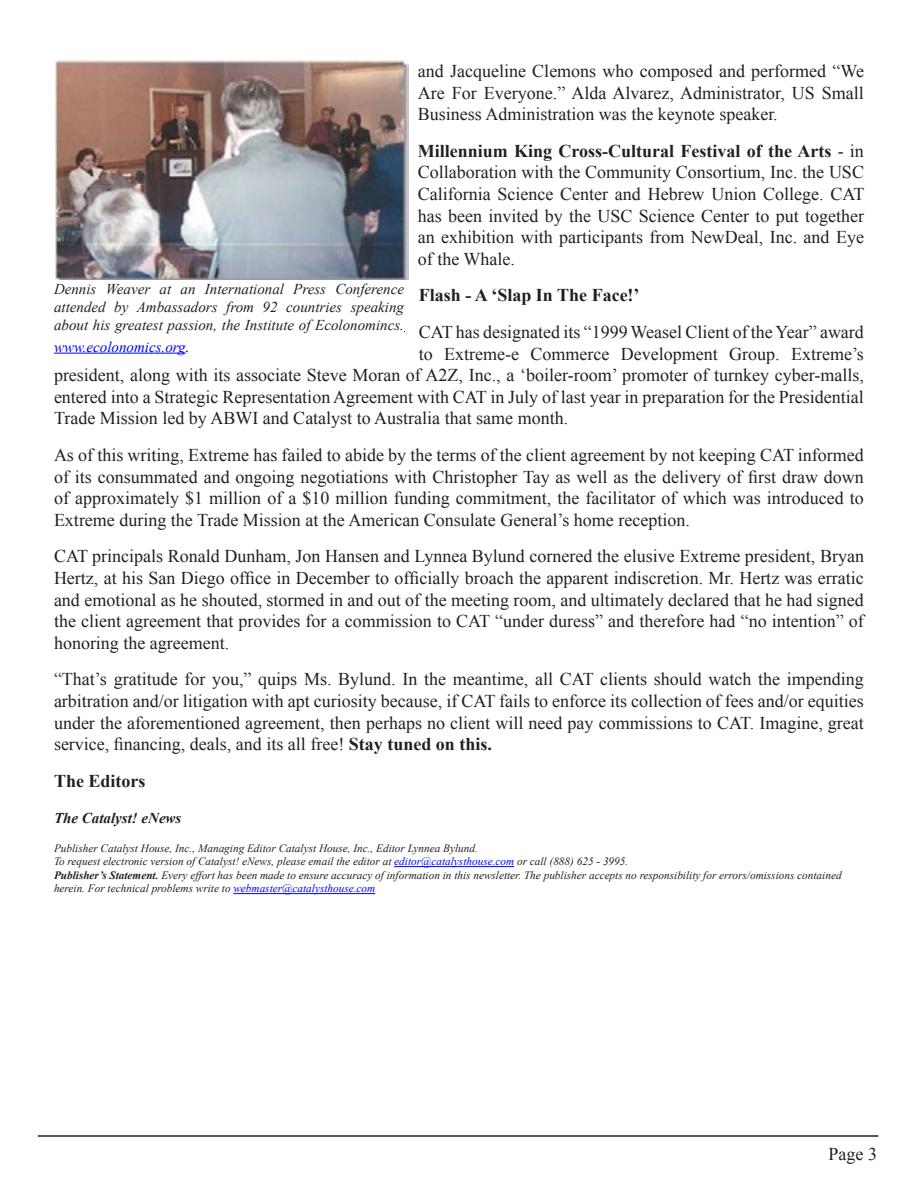
<style>
.page{position:relative;width:918px;height:1188px;background:#fff}
.page>*{position:absolute;margin:0;border:0;box-sizing:border-box;transform-origin:0 0}
.t1{font:18px/21.6px "Times New Roman";color:#231f20;text-align:justify}
.t2{font:700 18px "Times New Roman";color:#231f20}
.t3{font:italic 15px/18px "Times New Roman";color:#231f20;text-align:justify}
.t4{font:italic 15px "Times New Roman";color:#00f}
.t5{font:italic 700 15px "Times New Roman";color:#231f20}
.t6{font:italic 11.25px/13.5px "Times New Roman";color:#231f20}
.s1{font-weight:700}
.s2{color:#00f}
.s3{font-size:18px;color:#231f20}
</style>
<div class="page">
<hr style="left:38px;top:1135px;width:840px;height:2px;background:#231f20">
<hr style="left:394px;top:866px;width:120px;height:1px;background:#00f">
<hr style="left:233px;top:893px;width:142px;height:1px;background:#00f">
<img style="left:56px;top:61px;width:352px;height:219px">
<hr style="left:54px;top:353px;width:132px;height:1px;background:#00f">
<p class="t1" style="left:418px;top:60px;width:448px">and Jacqueline Clemons who composed and performed “We Are For Everyone.” Alda Alvarez, Administrator, US Small Business Administration was the keynote speaker.</p>
<p class="t1" style="left:418px;top:140px;width:448px"><span class="s1">Millennium King Cross-Cultural Festival of the Arts</span> - in Collaboration with the Community Consortium, Inc. the USC California Science Center and Hebrew Union College. CAT has been invited by the USC Science Center to put together an exhibition with participants from NewDeal, Inc. and Eye of the Whale.</p>
<p class="t2" style="left:419px;top:283px;width:222px">Flash - A ‘Slap In The Face!’</p>
<p class="t1" style="left:419px;top:321px;width:447px">CAT has designated its “1999 Weasel Client of the Year” award</p>
<p class="t1" style="left:419px;top:342px;width:447px">to Extreme-e Commerce Development Group. Extreme’s</p>
<p class="t1" style="left:54px;top:364px;width:812px">president, along with its associate Steve Moran of A2Z, Inc., a ‘boiler-room’ promoter of turnkey cyber-malls,</p>
<p class="t1" style="left:54px;top:386px;width:811px">entered into a Strategic Representation Agreement with CAT in July of last year in preparation for the Presidential</p>
<p class="t1" style="left:54px;top:407px;width:516px">Trade Mission led by ABWI and Catalyst to Australia that same month.</p>
<p class="t1" style="left:54px;top:444px;width:811px">As of this writing, Extreme has failed to abide by the terms of the client agreement by not keeping CAT informed of its consummated and ongoing negotiations with Christopher Tay as well as the delivery of first draw down of approximately $1 million of a $10 million funding commitment, the facilitator of which was introduced to Extreme during the Trade Mission at the American Consulate General’s home reception.</p>
<p class="t1" style="left:54px;top:545px;width:812px">CAT principals Ronald Dunham, Jon Hansen and Lynnea Bylund cornered the elusive Extreme president, Bryan Hertz, at his San Diego office in December to officially broach the apparent indiscretion. Mr. Hertz was erratic and emotional as he shouted, stormed in and out of the meeting room, and ultimately declared that he had signed the client agreement that provides for a commission to CAT “under duress” and therefore had “no intention” of honoring the agreement.</p>
<p class="t1" style="left:54px;top:668px;width:811px">“That’s gratitude for you,” quips Ms. Bylund. In the meantime, all CAT clients should watch the impending arbitration and/or litigation with apt curiosity because, if CAT fails to enforce its collection of fees and/or equities under the aforementioned agreement, then perhaps no client will need pay commissions to CAT. Imagine, great service, financing, deals, and its all free! <span class="s1">Stay tuned on this.</span></p>
<p class="t2" style="left:54px;top:768px;width:93px">The Editors</p>
<p class="t5" style="left:54px;top:808px;width:129px">The Catalyst! eNews</p>
<p class="t6" style="left:54px;top:841px;width:789px">Publisher Catalyst House, Inc., Managing Editor Catalyst House, Inc., Editor Lynnea Bylund.<br>To request electronic version of Catalyst! eNews, please email the editor at <span class="s2">editor@catalysthouse.com</span> or call (888) 625 - 3995.<br><span class="s1">Publisher’s Statement.</span> Every effort has been made to ensure accuracy of information in this newsletter. The publisher accepts no responsibility for errors/omissions contained herein. For technical problems write to <span class="s2">webmaster@catalysthouse.com</span></p>
<p class="t3" style="left:54px;top:280px;width:352px">Dennis Weaver at an International Press Conference attended by Ambassadors from 92 countries speaking about his greatest passion, the Institute of Ecolonomincs.</p>
<p class="t4" style="left:54px;top:336px;width:138px">www.ecolonomics.org<span class="s3">.</span></p>
<p class="t1" style="left:829px;top:1143px;width:50px">Page 3</p>
</div>
